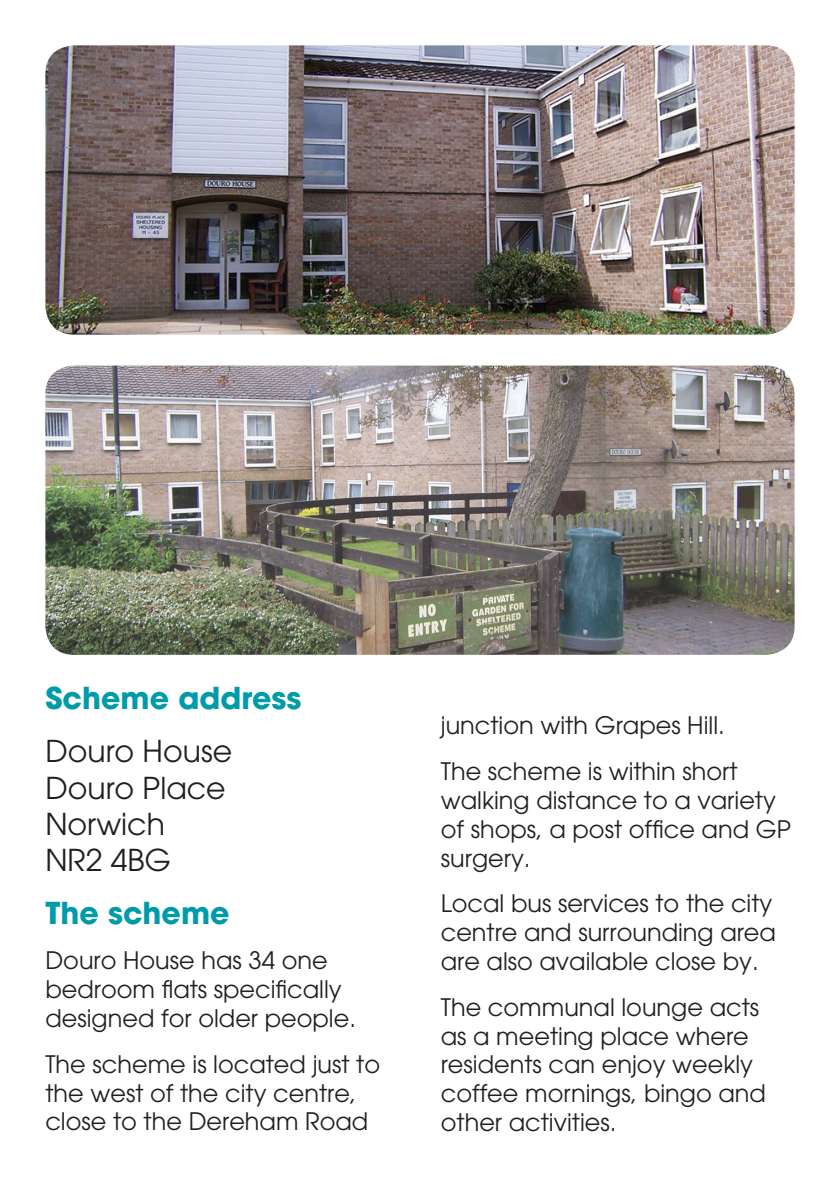
<style>
.page{position:relative;width:840px;height:1191px;background:#fff}
.page>*{position:absolute;margin:0;border:0;box-sizing:border-box;transform-origin:0 0}
.t1{font:30px/36px "Avant Garde";color:#231f20}
.t2{font:700 30px "Avant Garde";color:#009ba8}
.t3{font:24px/28.8px "Avant Garde";color:#231f20}
</style>
<div class="page">
<img style="left:45px;top:45px;width:749px;height:289px">
<img style="left:45px;top:365px;width:749px;height:290px">
<p class="t2" style="left:45px;top:679px;width:257px">Scheme address</p>
<p class="t1" style="left:45px;top:733px;width:188px">Douro House<br>Douro Place<br>Norwich<br>NR2 4BG</p>
<p class="t2" style="left:45px;top:893px;width:185px">The scheme</p>
<p class="t3" style="left:45px;top:946px;width:312px">Douro House has 34 one bedroom flats specifically designed for older people.</p>
<p class="t3" style="left:45px;top:1049px;width:336px">The scheme is located just to the west of the city centre, close to the Dereham Road</p>
<p class="t3" style="left:440px;top:702px;width:298px;line-height:45.8px">junction with Grapes Hill.<br>The scheme is within short</p>
<p class="t3" style="left:440px;top:785px;width:351px">walking distance to a variety of shops, a post office and GP surgery.</p>
<p class="t3" style="left:440px;top:889px;width:336px">Local bus services to the city centre and surrounding area are also available close by.</p>
<p class="t3" style="left:440px;top:992px;width:326px">The communal lounge acts as a meeting place where residents can enjoy weekly coffee mornings, bingo and other activities.</p>
</div>
